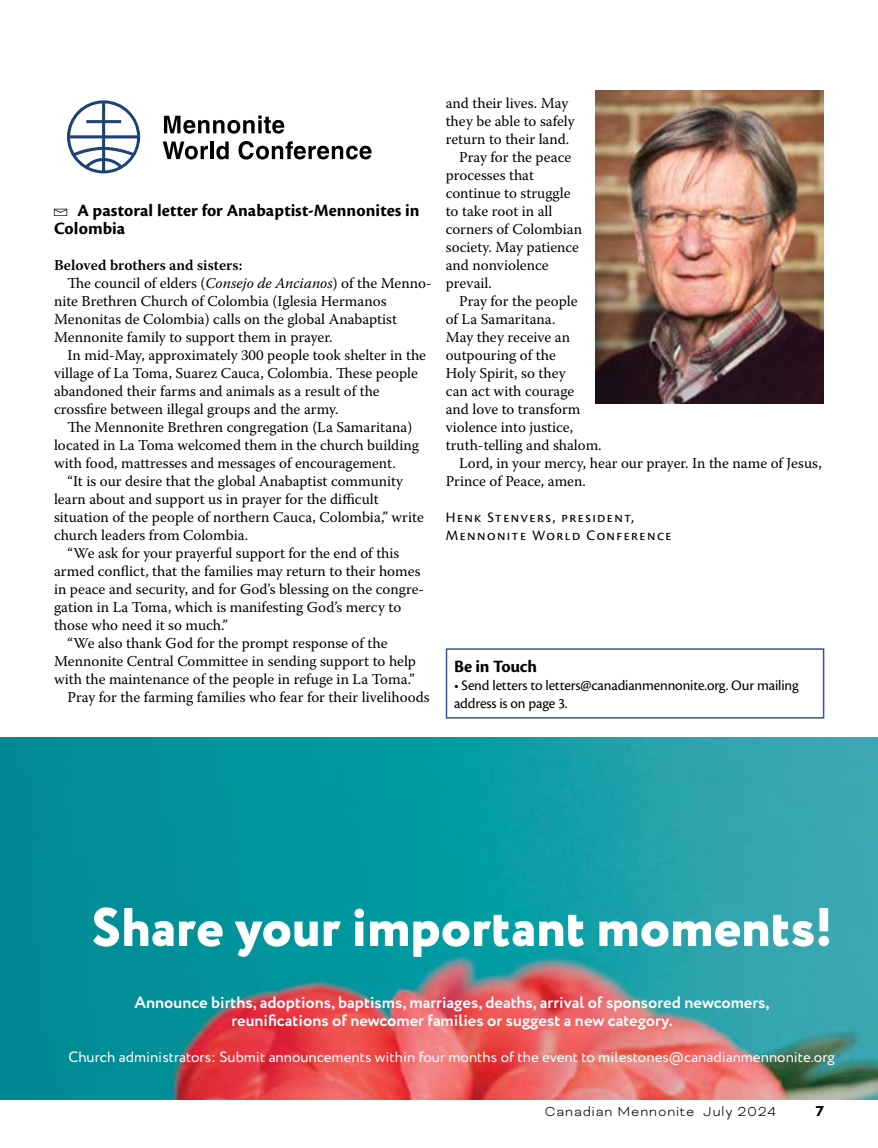
<style>
.page{position:relative;width:878px;height:1148px;background:#fff}
.page>*{position:absolute;margin:0;border:0;box-sizing:border-box;transform-origin:0 0}
.t1{font:800 54.15px "Circe";color:#fff}
.t2{font:700 18px/18px "Cronos Pro";letter-spacing:.005em;color:#000}
.t3{font:700 16.5px/18px "Circe";color:#fff;text-align:center}
.t4{font:700 16.5px "Bicyclette";color:#000}
.t5{font:15px "Warnock Pro";color:#000}
.t6{font:15px "Circe";color:#fff}
.t7{font:15px/18px "Cronos Pro";letter-spacing:-.01em;color:#000}
.t8{font:15px/18px "Cronos Pro";letter-spacing:.095em;color:#000}
.t9{font:600 15px "Warnock Pro";color:#000}
.t10{font:300 15px "Bicyclette";letter-spacing:.06em;color:#000}
.s1{font-family:"Canadian Mennonite";font-weight:400;font-size:15px}
.s2{font-style:italic}
</style>
<div class="page">
<div style="left:446px;top:648px;width:378px;height:70px;border:2px solid #36568f"></div>
<img style="left:0;top:737px;width:878px;height:362px">
<svg style="left:67px;top:100px;width:73px;height:73px"></svg>
<svg style="left:164px;top:115px;width:120px;height:19px"></svg>
<svg style="left:163px;top:141px;width:45px;height:18px"></svg>
<hr style="left:210px;top:141px;width:4px;height:18px;background:#010000">
<svg style="left:216px;top:141px;width:13px;height:18px"></svg>
<svg style="left:238px;top:141px;width:133px;height:19px"></svg>
<img style="left:595px;top:90px;width:229px;height:313px">
<p class="t2" style="left:54px;top:202px;width:367px"><span class="s1">L</span> A pastoral letter for Anabaptist-Mennonites in<br>Colombia</p>
<p class="t9" style="left:54px;top:256px;width:190px">Beloved brothers and sisters:</p>
<p class="t5" style="left:68px;top:274px;width:365px">The council of elders (<span class="s2">Consejo de Ancianos</span>) of the Menno-</p>
<p class="t5" style="left:54px;top:292px;width:334px">nite Brethren Church of Colombia (Iglesia Hermanos</p>
<p class="t5" style="left:54px;top:310px;width:344px">Menonitas de Colombia) calls on the global Anabaptist</p>
<p class="t5" style="left:54px;top:328px;width:280px">Mennonite family to support them in prayer.</p>
<p class="t5" style="left:68px;top:346px;width:360px">In mid-May, approximately 300 people took shelter in the</p>
<p class="t5" style="left:54px;top:364px;width:365px">village of La Toma, Suarez Cauca, Colombia. These people</p>
<p class="t5" style="left:54px;top:382px;width:327px">abandoned their farms and animals as a result of the</p>
<p class="t5" style="left:54px;top:400px;width:286px">crossfire between illegal groups and the army.</p>
<p class="t5" style="left:68px;top:418px;width:346px">The Mennonite Brethren congregation (La Samaritana)</p>
<p class="t5" style="left:54px;top:436px;width:366px">located in La Toma welcomed them in the church building</p>
<p class="t5" style="left:54px;top:454px;width:343px">with food, mattresses and messages of encouragement.</p>
<p class="t5" style="left:68px;top:472px;width:337px">“It is our desire that the global Anabaptist community</p>
<p class="t5" style="left:54px;top:490px;width:326px">learn about and support us in prayer for the difficult</p>
<p class="t5" style="left:54px;top:508px;width:371px">situation of the people of northern Cauca, Colombia,” write</p>
<p class="t5" style="left:54px;top:526px;width:196px">church leaders from Colombia.</p>
<p class="t5" style="left:68px;top:544px;width:333px">“We ask for your prayerful support for the end of this</p>
<p class="t5" style="left:54px;top:562px;width:368px">armed conflict, that the families may return to their homes</p>
<p class="t5" style="left:54px;top:580px;width:371px">in peace and security, and for God’s blessing on the congre-</p>
<p class="t5" style="left:54px;top:598px;width:349px">gation in La Toma, which is manifesting God’s mercy to</p>
<p class="t5" style="left:54px;top:616px;width:175px">those who need it so much.”</p>
<p class="t5" style="left:68px;top:634px;width:321px">“We also thank God for the prompt response of the</p>
<p class="t5" style="left:54px;top:652px;width:363px">Mennonite Central Committee in sending support to help</p>
<p class="t5" style="left:54px;top:670px;width:362px">with the maintenance of the people in refuge in La Toma.”</p>
<p class="t5" style="left:68px;top:688px;width:364px">Pray for the farming families who fear for their livelihoods</p>
<p class="t5" style="left:446px;top:94px;width:124px">and their lives. May</p>
<p class="t5" style="left:446px;top:112px;width:130px">they be able to safely</p>
<p class="t5" style="left:446px;top:130px;width:125px">return to their land.</p>
<p class="t5" style="left:459px;top:148px;width:113px">Pray for the peace</p>
<p class="t5" style="left:446px;top:166px;width:90px">processes that</p>
<p class="t5" style="left:446px;top:184px;width:126px">continue to struggle</p>
<p class="t5" style="left:446px;top:202px;width:108px">to take root in all</p>
<p class="t5" style="left:446px;top:220px;width:138px">corners of Colombian</p>
<p class="t5" style="left:446px;top:238px;width:135px">society. May patience</p>
<p class="t5" style="left:446px;top:256px;width:104px">and nonviolence</p>
<p class="t5" style="left:446px;top:274px;width:48px">prevail.</p>
<p class="t5" style="left:459px;top:292px;width:120px">Pray for the people</p>
<p class="t5" style="left:446px;top:310px;width:111px">of La Samaritana.</p>
<p class="t5" style="left:446px;top:328px;width:126px">May they receive an</p>
<p class="t5" style="left:446px;top:346px;width:112px">outpouring of the</p>
<p class="t5" style="left:446px;top:364px;width:121px">Holy Spirit, so they</p>
<p class="t5" style="left:446px;top:382px;width:130px">can act with courage</p>
<p class="t5" style="left:446px;top:400px;width:136px">and love to transform</p>
<p class="t5" style="left:446px;top:418px;width:129px">violence into justice,</p>
<p class="t5" style="left:446px;top:436px;width:157px">truth-telling and shalom.</p>
<p class="t5" style="left:459px;top:454px;width:364px">Lord, in your mercy, hear our prayer. In the name of Jesus,</p>
<p class="t5" style="left:446px;top:472px;width:142px">Prince of Peace, amen.</p>
<p class="t8" style="left:446px;top:508px;width:227px">Henk Stenvers, president,<br>Mennonite World Conference</p>
<p class="t2" style="left:454px;top:658px;width:85px">Be in Touch</p>
<p class="t7" style="left:454px;top:677px;width:346px">• Send letters to letters@canadianmennonite.org. Our mailing address is on page 3.</p>
<h1 class="t1" style="left:91px;top:890px;width:742px">Share your important moments!</h1>
<p class="t3" style="left:134px;top:994px;width:636px">Announce births, adoptions, baptisms, marriages, deaths, arrival of sponsored newcomers, reunifications of newcomer families or suggest a new category.</p>
<p class="t6" style="left:69px;top:1047px;width:767px">Church administrators: Submit announcements within four months of the event to milestones@canadianmennonite.org</p>
<p class="t10" style="left:545px;top:1103px;width:232px">Canadian Mennonite July 2024</p>
<p class="t4" style="left:815px;top:1101px;width:10px">7</p>
</div>
